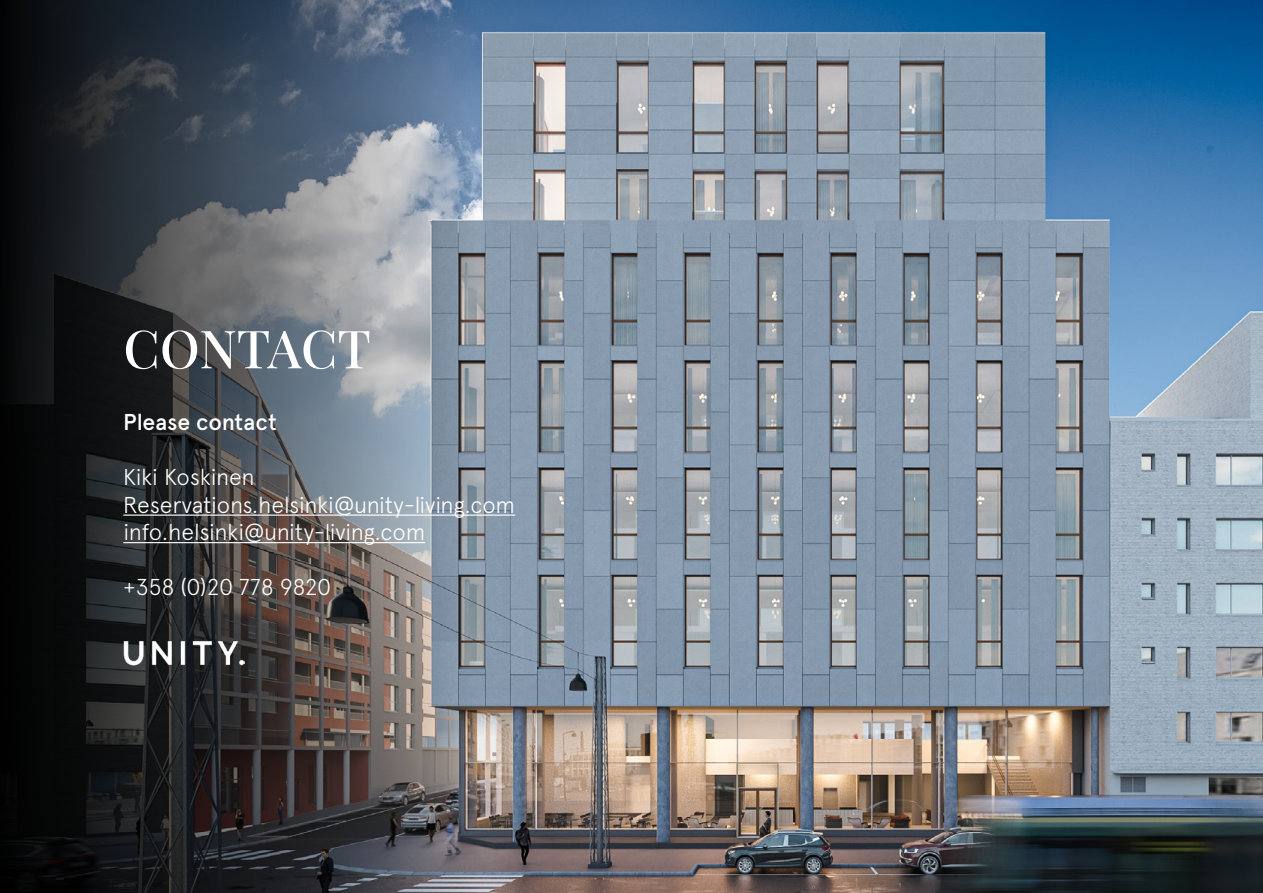
<style>
.page{position:relative;width:1263px;height:893px;background:#fff}
.page>*{position:absolute;margin:0;border:0;box-sizing:border-box;transform-origin:0 0}
.t1{font:500 52.65px "Playfair Display";letter-spacing:-.005em;color:#fff}
.t2{font:300 22.95px/27.6px "Apercu";letter-spacing:-.015em;color:#fff}
.t3{font:500 22.95px "Apercu";letter-spacing:-.005em;color:#fff}
</style>
<div class="page">
<img style="left:493px;top:0;width:770px;height:893px">
<svg style="left:0;top:0;width:493px;height:893px;background:#494d53"></svg>
<hr style="left:123px;top:514px;width:392px;height:2px;background:#fff">
<hr style="left:123px;top:542px;width:302px;height:1px;background:#fff">
<img style="left:123px;top:641px;width:121px;height:24px">
<h1 class="t1" style="left:123px;top:307px;width:249px">CONTACT</h1>
<p class="t3" style="left:123px;top:408px;width:155px">Please contact</p>
<p class="t2" style="left:123px;top:463px;width:393px">Kiki Koskinen<br>Reservations.helsinki@unity-living.com info.helsinki@unity-living.com</p>
<p class="t2" style="left:123px;top:573px;width:210px">+358 (0)20 778 9820</p>
</div>
